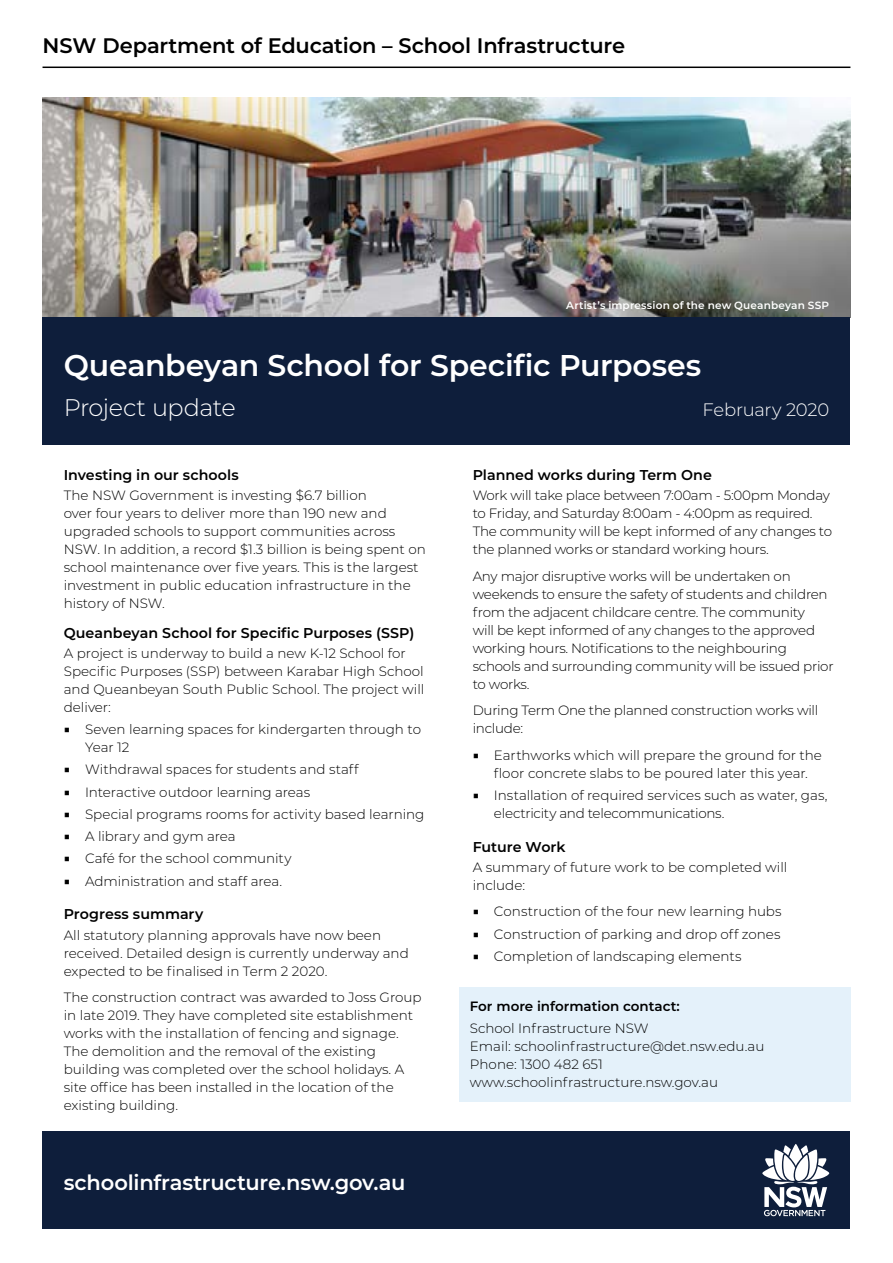
<style>
.page{position:relative;width:893px;height:1263px;background:#fff}
.page>*{position:absolute;margin:0;border:0;box-sizing:border-box;transform-origin:0 0}
.Info_pack_title_smal{font:600 30px "Montserrat";letter-spacing:-.01em;color:#fff}
.Info_pack_intro{font:300 24px "Montserrat";letter-spacing:-.02em;color:#fff}
.t1{font:600 21px "Montserrat";letter-spacing:-.01em;color:#000}
.t2{font:600 21px "Montserrat";letter-spacing:-.01em;color:#fff}
.Info_pack_intro-2{font:300 18px "Montserrat";letter-spacing:-.015em;color:#fff}
.Heading_3{font:600 14.25px "Montserrat";color:#000}
.Body_light_9_12{font:300 13.5px/18px "Montserrat";color:#000}
.Body_light_9_12-2{font:300 13.5px/18px "Montserrat";letter-spacing:-.02em;color:#000}
.Body_light_9_12-3{font:600 13.5px "Montserrat";color:#000}
.t3{font:600 10.5px "Montserrat";letter-spacing:.015em;color:#fff}
.s1{font-size:11.55px}
</style>
<div class="page">
<div style="left:43px;top:1131px;width:807px;height:98px;background:#0e1e3b"></div>
<hr style="left:43px;top:67px;width:807px;height:1px;background:#000">
<svg style="left:762px;top:1144px;width:67px;height:72px"></svg>
<img style="left:43px;top:98px;width:807px;height:220px">
<div style="left:43px;top:318px;width:807px;height:127px;background:#0e1e3b"></div>
<div style="left:459px;top:987px;width:391px;height:115px;background:#e4f1fa"></div>
<h3 class="t1" style="left:43px;top:31px;width:584px">NSW Department of Education – School Infrastructure</h3>
<p class="t3" style="left:566px;top:298px;width:264px">Artist’s impression of the new Queanbeyan SSP</p>
<p class="Info_pack_title_smal" style="left:64px;top:344px;width:639px">Queanbeyan School for Specific Purposes</p>
<p class="Info_pack_intro" style="left:64px;top:391px;width:173px">Project update</p>
<p class="Info_pack_intro-2" style="left:703px;top:397px;width:128px">February 2020</p>
<p class="Heading_3" style="left:64px;top:465px;width:176px">Investing in our schools</p>
<p class="Body_light_9_12" style="left:64px;top:486px;width:364px">The NSW Government is investing $6.7 billion<br>over four years to deliver more than 190 new and upgraded schools to support communities across NSW. In addition, a record $1.3 billion is being spent on school maintenance over five years. This is the largest investment in public education infrastructure in the history of NSW.</p>
<p class="Heading_3" style="left:64px;top:622px;width:352px">Queanbeyan School for Specific Purposes (SSP)</p>
<p class="Body_light_9_12" style="left:64px;top:644px;width:362px">A project is underway to build a new K-12 School for Specific Purposes (SSP) between Karabar High School and Queanbeyan South Public School. The project will deliver:</p>
<p class="Body_light_9_12" style="left:85px;top:720px;width:337px;text-indent:-21px"><span class="s1">■</span> Seven learning spaces for kindergarten through to<br>Year 12</p>
<p class="Body_light_9_12" style="left:64px;top:760px;width:296px"><span class="s1">■</span> Withdrawal spaces for students and staff</p>
<p class="Body_light_9_12" style="left:64px;top:782px;width:248px"><span class="s1">■</span> Interactive outdoor learning areas</p>
<p class="Body_light_9_12" style="left:64px;top:805px;width:362px"><span class="s1">■</span> Special programs rooms for activity based learning</p>
<p class="Body_light_9_12" style="left:64px;top:827px;width:174px"><span class="s1">■</span> A library and gym area</p>
<p class="Body_light_9_12" style="left:64px;top:849px;width:229px"><span class="s1">■</span> Café for the school community</p>
<p class="Body_light_9_12" style="left:64px;top:871px;width:220px"><span class="s1">■</span> Administration and staff area.</p>
<p class="Heading_3" style="left:64px;top:904px;width:141px">Progress summary</p>
<p class="Body_light_9_12" style="left:64px;top:925px;width:347px">All statutory planning approvals have now been received. Detailed design is currently underway and expected to be finalised in Term 2 2020.</p>
<p class="Body_light_9_12" style="left:64px;top:988px;width:359px">The construction contract was awarded to Joss Group in late 2019. They have completed site establishment works with the installation of fencing and signage.<br>The demolition and the removal of the existing building was completed over the school holidays. A site office has been installed in the location of the existing building.</p>
<h3 class="t2" style="left:64px;top:1168px;width:343px">schoolinfrastructure.nsw.gov.au</h3>
<p class="Heading_3" style="left:473px;top:465px;width:241px">Planned works during Term One</p>
<p class="Body_light_9_12-2" style="left:473px;top:486px;width:361px">Work will take place between 7:00am - 5:00pm Monday to Friday, and Saturday 8:00am - 4:00pm as required.<br>The community will be kept informed of any changes to the planned works or standard working hours.</p>
<p class="Body_light_9_12-2" style="left:473px;top:566px;width:362px">Any major disruptive works will be undertaken on weekends to ensure the safety of students and children from the adjacent childcare centre. The community<br>will be kept informed of any changes to the approved working hours. Notifications to the neighbouring schools and surrounding community will be issued prior to works.</p>
<p class="Body_light_9_12-2" style="left:473px;top:701px;width:347px">During Term One the planned construction works will include:</p>
<p class="Body_light_9_12" style="left:473px;top:745px;width:351px;text-align:center"><span class="s1">■</span> Earthworks which will prepare the ground for the floor concrete slabs to be poured later this year.</p>
<p class="Body_light_9_12" style="left:494px;top:786px;width:335px;text-indent:-21px"><span class="s1">■</span> Installation of required services such as water, gas, electricity and telecommunications.</p>
<p class="Heading_3" style="left:473px;top:836px;width:94px">Future Work</p>
<p class="Body_light_9_12" style="left:473px;top:858px;width:316px">A summary of future work to be completed will include:</p>
<p class="Body_light_9_12" style="left:473px;top:902px;width:310px"><span class="s1">■</span> Construction of the four new learning hubs</p>
<p class="Body_light_9_12" style="left:473px;top:924px;width:309px"><span class="s1">■</span> Construction of parking and drop off zones</p>
<p class="Body_light_9_12" style="left:473px;top:947px;width:270px"><span class="s1">■</span> Completion of landscaping elements</p>
<p class="Body_light_9_12-3" style="left:470px;top:996px;width:211px">For more information contact:</p>
<p class="Body_light_9_12" style="left:470px;top:1019px;width:296px">School Infrastructure NSW<br>Email: schoolinfrastructure@det.nsw.edu.au Phone: 1300 482 651 www.schoolinfrastructure.nsw.gov.au</p>
</div>
